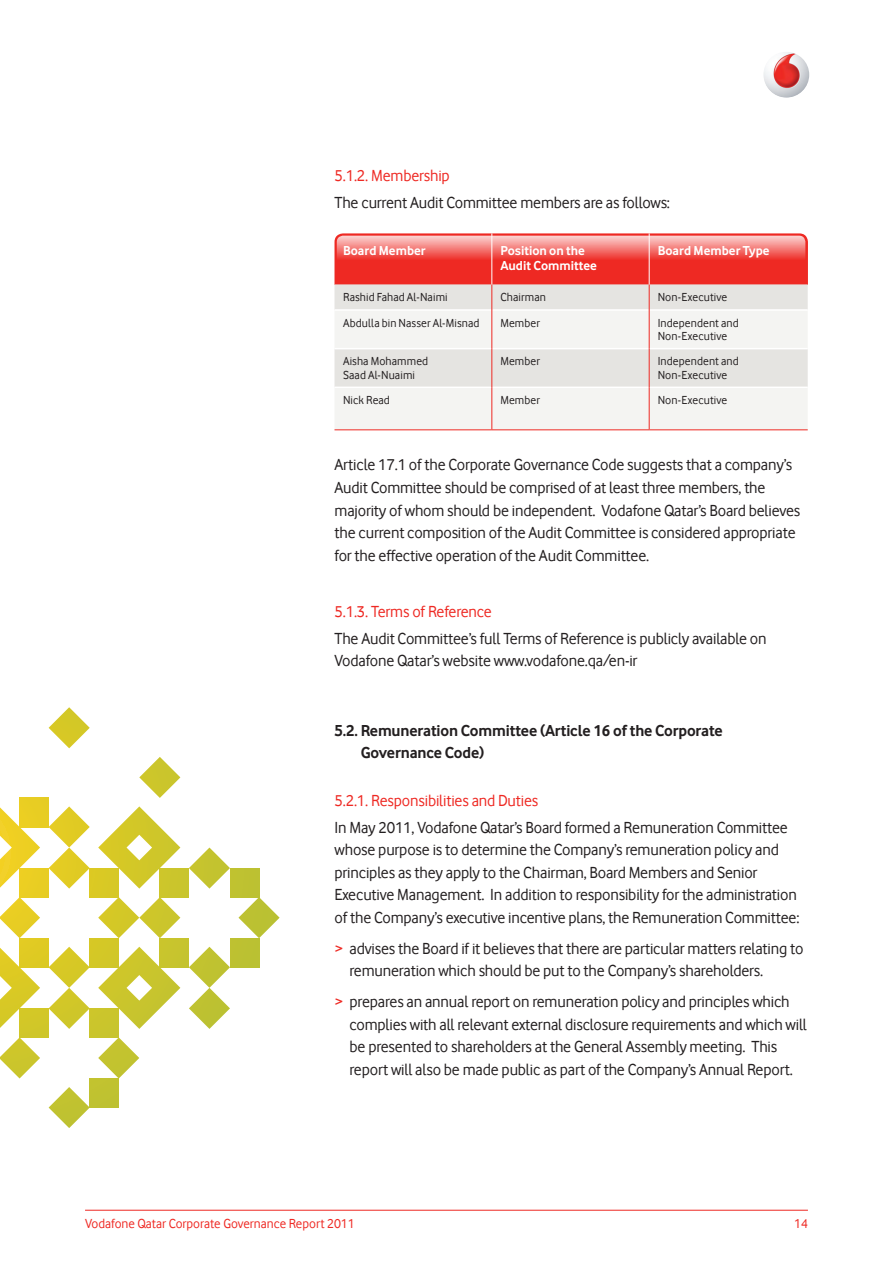
<style>
.page{position:relative;width:893px;height:1263px;background:#fff}
.page>*{position:absolute;margin:0;border:0;box-sizing:border-box;transform-origin:0 0}
.t1{font:16.5px/22.5px "Vodafone Rg";letter-spacing:-.01em;color:#231f20}
.t2{font:16.5px "Vodafone Rg";letter-spacing:-.01em;color:#ee2923}
.t3{font:700 16.5px/22.5px "Vodafone Rg";letter-spacing:-.01em;color:#231f20}
.t4{font:700 13.5px/15px "Vodafone Rg";color:#fff}
.t5{font:13.5px "Vodafone Rg";color:#ee2923}
.t6{font:12px/13.5px "Vodafone Rg";letter-spacing:.01em;color:#231f20}
.s1{color:#ee2923}
</style>
<div class="page">
<svg style="left:139px;top:757px;width:41px;height:41px"></svg>
<svg style="left:49px;top:707px;width:41px;height:41px"></svg>
<div style="left:20px;top:798px;width:29px;height:29px;background:#e8cd23"></div>
<div style="left:230px;top:868px;width:29px;height:29px;background:#bec131"></div>
<div style="left:230px;top:938px;width:29px;height:29px;background:#bbc132"></div>
<svg style="left:238px;top:897px;width:42px;height:41px"></svg>
<svg style="left:189px;top:847px;width:41px;height:42px"></svg>
<div style="left:160px;top:868px;width:29px;height:29px;background:#cac52c"></div>
<div style="left:160px;top:938px;width:29px;height:29px;background:#c7c42e"></div>
<div style="left:90px;top:868px;width:29px;height:29px;background:#dac924"></div>
<div style="left:90px;top:938px;width:29px;height:29px;background:#d4c826"></div>
<svg style="left:98px;top:897px;width:82px;height:41px"></svg>
<svg style="left:49px;top:806px;width:41px;height:83px"></svg>
<div style="left:20px;top:868px;width:29px;height:29px;background:#e8cd23"></div>
<div style="left:20px;top:938px;width:29px;height:29px;background:#e0ca23"></div>
<svg style="left:0;top:897px;width:40px;height:41px"></svg>
<svg style="left:98px;top:806px;width:82px;height:83px"></svg>
<svg style="left:0;top:807px;width:40px;height:81px"></svg>
<svg style="left:98px;top:947px;width:82px;height:82px"></svg>
<svg style="left:0;top:948px;width:40px;height:80px"></svg>
<svg style="left:189px;top:947px;width:41px;height:82px"></svg>
<div style="left:90px;top:1008px;width:29px;height:29px;background:#cac52c"></div>
<div style="left:90px;top:1078px;width:29px;height:29px;background:#bfc231"></div>
<svg style="left:98px;top:1037px;width:41px;height:41px"></svg>
<svg style="left:49px;top:947px;width:41px;height:82px"></svg>
<svg style="left:49px;top:1087px;width:41px;height:41px"></svg>
<div style="left:20px;top:1008px;width:29px;height:29px;background:#d2c728"></div>
<svg style="left:0;top:1037px;width:40px;height:41px"></svg>
<hr style="left:85px;top:1210px;width:723px;height:1px;background:#ee2923">
<img style="left:763px;top:52px;width:46px;height:46px;border-radius:23px">
<svg style="left:334px;top:311px;width:474px;height:118px;fill:#f4f4f2"></svg>
<hr style="left:334px;top:348px;width:157px;height:1px;background:#fff">
<hr style="left:492px;top:348px;width:157px;height:1px;background:#fff">
<hr style="left:650px;top:348px;width:158px;height:1px;background:#fff">
<svg style="left:334px;top:233px;width:474px;height:77px;background:#ed8480"></svg>
<hr style="left:491px;top:310px;width:1px;height:39px;background:#ee2923">
<hr style="left:649px;top:310px;width:1px;height:39px;background:#ee2923">
<hr style="left:334px;top:429px;width:158px;height:1px;background:#ee2923">
<hr style="left:492px;top:429px;width:157px;height:1px;background:#ee2923">
<hr style="left:649px;top:429px;width:159px;height:1px;background:#ee2923">
<hr style="left:491px;top:233px;width:1px;height:51px;background:#fff">
<hr style="left:649px;top:233px;width:1px;height:51px;background:#fff">
<hr style="left:334px;top:387px;width:157px;height:1px;background:#fff">
<hr style="left:492px;top:387px;width:157px;height:1px;background:#fff">
<hr style="left:650px;top:387px;width:158px;height:1px;background:#fff">
<hr style="left:491px;top:349px;width:1px;height:38px;background:#ee2923">
<hr style="left:649px;top:349px;width:1px;height:38px;background:#ee2923">
<hr style="left:491px;top:387px;width:1px;height:42px;background:#ee2923">
<hr style="left:649px;top:387px;width:1px;height:42px;background:#ee2923">
<p class="t2" style="left:334px;top:166px;width:117px">5.1.2. Membership</p>
<p class="t1" style="left:334px;top:191px;width:337px">The current Audit Committee members are as follows:</p>
<p class="t4" style="left:343px;top:243px;width:84px">Board Member</p>
<p class="t4" style="left:500px;top:243px;width:98px">Position on the<br>Audit Committee</p>
<p class="t4" style="left:658px;top:243px;width:114px">Board Member Type</p>
<p class="t6" style="left:343px;top:290px;width:106px">Rashid Fahad Al-Naimi</p>
<p class="t6" style="left:500px;top:290px;width:47px">Chairman</p>
<p class="t6" style="left:658px;top:290px;width:71px">Non-Executive</p>
<p class="t6" style="left:343px;top:316px;width:138px">Abdulla bin Nasser Al-Misnad</p>
<p class="t6" style="left:500px;top:316px;width:41px">Member</p>
<p class="t6" style="left:658px;top:316px;width:83px">Independent and<br>Non-Executive</p>
<p class="t6" style="left:343px;top:354px;width:87px">Aisha Mohammed<br>Saad Al-Nuaimi</p>
<p class="t6" style="left:500px;top:354px;width:41px">Member</p>
<p class="t6" style="left:658px;top:354px;width:83px">Independent and<br>Non-Executive</p>
<p class="t6" style="left:343px;top:393px;width:48px">Nick Read</p>
<p class="t6" style="left:500px;top:393px;width:41px">Member</p>
<p class="t6" style="left:658px;top:393px;width:71px">Non-Executive</p>
<p class="t1" style="left:334px;top:454px;width:467px">Article 17.1 of the Corporate Governance Code suggests that a company’s Audit Committee should be comprised of at least three members, the majority of whom should be independent. Vodafone Qatar’s Board believes the current composition of the Audit Committee is considered appropriate for the effective operation of the Audit Committee.</p>
<p class="t2" style="left:334px;top:602px;width:159px">5.1.3. Terms of Reference</p>
<p class="t1" style="left:334px;top:627px;width:434px">The Audit Committee’s full Terms of Reference is publicly available on<br>Vodafone Qatar’s website www.vodafone.qa/en-ir</p>
<p class="t3" style="left:361px;top:719px;width:364px;text-indent:-26px">5.2. Remuneration Committee (Article 16 of the Corporate<br>Governance Code)</p>
<p class="t2" style="left:334px;top:791px;width:205px">5.2.1. Responsibilities and Duties</p>
<p class="t1" style="left:334px;top:816px;width:466px">In May 2011, Vodafone Qatar’s Board formed a Remuneration Committee whose purpose is to determine the Company’s remuneration policy and principles as they apply to the Chairman, Board Members and Senior Executive Management. In addition to responsibility for the administration of the Company’s executive incentive plans, the Remuneration Committee:</p>
<p class="t1" style="left:349px;top:937px;width:456px;text-indent:-15px"><span class="s1">&gt;</span> advises the Board if it believes that there are particular matters relating to remuneration which should be put to the Company’s shareholders.</p>
<p class="t1" style="left:349px;top:990px;width:459px;text-indent:-15px"><span class="s1">&gt;</span> prepares an annual report on remuneration policy and principles which complies with all relevant external disclosure requirements and which will be presented to shareholders at the General Assembly meeting. This report will also be made public as part of the Company’s Annual Report.</p>
<p class="t5" style="left:85px;top:1215px;width:271px">Vodafone Qatar Corporate Governance Report 2011</p>
<p class="t5" style="left:794px;top:1215px;width:15px">14</p>
</div>
